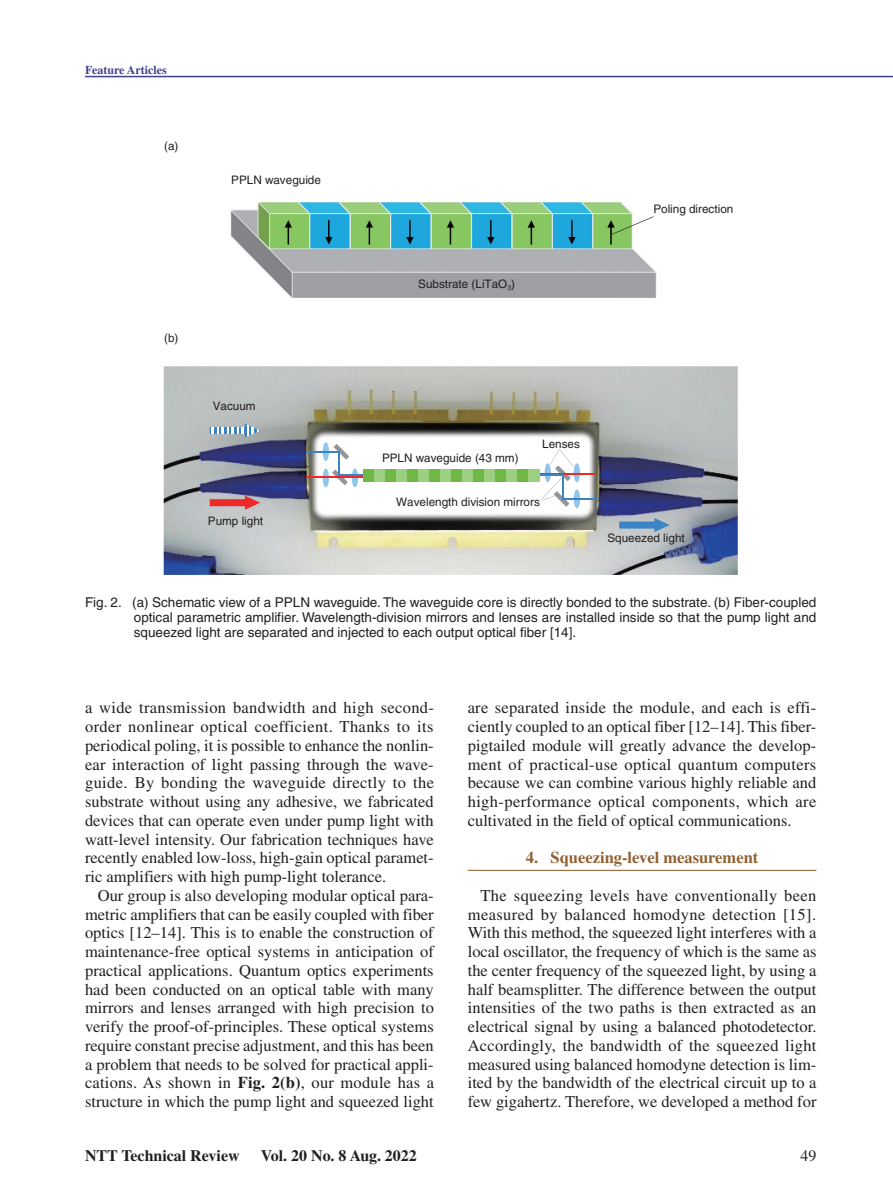
<style>
.page{position:relative;width:893px;height:1191px;background:#fff}
.page>*{position:absolute;margin:0;border:0;box-sizing:border-box;transform-origin:0 0}
.t1{font:16.5px/18.8px "Times";color:#231f20;text-align:justify}
.t2{font:700 16.5px "Times";color:#906032}
.t3{font:700 15.9px "Times";color:#231f20}
.t4{font:15.9px "Times";color:#231f20}
.t5{font:13.5px/15px "Helvetica";color:#231f20;text-align:justify}
.t6{font:700 12px "Times";color:#413f8e}
.t7{font:11.7px "Helvetica";color:#231f20}
.s1{font-weight:700}
</style>
<div class="page">
<hr style="left:85px;top:76px;width:808px;height:1px;background:#413f8e">
<hr style="left:468px;top:869px;width:348px;height:2px;background:#906032">
<img style="left:231px;top:202px;width:425px;height:96px">
<img style="left:164px;top:366px;width:574px;height:209px">
<img style="left:306px;top:425px;width:295px;height:101px">
<div style="left:352px;top:468px;width:6px;height:19px;background:#91c6eb;border-radius:50%"></div>
<div style="left:323px;top:468px;width:6px;height:19px;background:#91c6eb;border-radius:50%"></div>
<div style="left:323px;top:442px;width:6px;height:19px;background:#91c6eb;border-radius:50%"></div>
<hr style="left:306px;top:476px;width:57px;height:2px;background:#ee2a29">
<hr style="left:306px;top:451px;width:34px;height:1px;background:#3b84c5">
<svg style="left:332px;top:444px;width:17px;height:41px"></svg>
<hr style="left:340px;top:474px;width:23px;height:2px;background:#3b84c5">
<div style="left:574px;top:463px;width:6px;height:19px;background:#91c6eb;border-radius:50%"></div>
<div style="left:574px;top:489px;width:6px;height:19px;background:#91c6eb;border-radius:50%"></div>
<hr style="left:539px;top:473px;width:57px;height:1px;background:#ee2a29">
<hr style="left:563px;top:498px;width:33px;height:1px;background:#3b84c5">
<hr style="left:539px;top:474px;width:24px;height:2px;background:#3b84c5">
<div style="left:363px;top:469px;width:11px;height:13px;background:#70b845"></div>
<div style="left:374px;top:469px;width:11px;height:13px;background:#9ccf7f"></div>
<div style="left:385px;top:469px;width:11px;height:13px;background:#70b845"></div>
<div style="left:396px;top:469px;width:11px;height:13px;background:#9ccf7f"></div>
<div style="left:407px;top:469px;width:11px;height:13px;background:#70b845"></div>
<div style="left:418px;top:469px;width:11px;height:13px;background:#9ccf7f"></div>
<div style="left:429px;top:469px;width:11px;height:13px;background:#70b845"></div>
<div style="left:440px;top:469px;width:11px;height:13px;background:#9ccf7f"></div>
<div style="left:451px;top:469px;width:11px;height:13px;background:#70b845"></div>
<div style="left:462px;top:469px;width:11px;height:13px;background:#9ccf7f"></div>
<div style="left:473px;top:469px;width:11px;height:13px;background:#70b845"></div>
<div style="left:484px;top:469px;width:11px;height:13px;background:#9ccf7f"></div>
<div style="left:495px;top:469px;width:11px;height:13px;background:#70b845"></div>
<div style="left:506px;top:469px;width:11px;height:13px;background:#9ccf7f"></div>
<div style="left:517px;top:469px;width:11px;height:13px;background:#70b845"></div>
<div style="left:528px;top:469px;width:11px;height:13px;background:#9ccf7f"></div>
<svg style="left:541px;top:449px;width:33px;height:58px"></svg>
<svg style="left:210px;top:495px;width:50px;height:15px"></svg>
<svg style="left:210px;top:423px;width:50px;height:14px"></svg>
<svg style="left:619px;top:518px;width:51px;height:14px"></svg>
<svg style="left:612px;top:216px;width:42px;height:19px"></svg>
<p class="t6" style="left:85px;top:63px;width:83px">Feature Articles</p>
<p class="t7" style="left:164px;top:139px;width:16px">(a)</p>
<p class="t7" style="left:231px;top:173px;width:91px">PPLN waveguide</p>
<p class="t7" style="left:164px;top:331px;width:16px">(b)</p>
<p class="t7" style="left:213px;top:399px;width:44px">Vacuum</p>
<p class="t7" style="left:208px;top:514px;width:57px">Pump light</p>
<p class="t7" style="left:418px;top:277px;width:98px">Substrate (LiTaO<sub>3</sub>)</p>
<p class="t7" style="left:653px;top:202px;width:81px">Poling direction</p>
<p class="t7" style="left:382px;top:451px;width:138px">PPLN waveguide (43 mm)</p>
<p class="t7" style="left:542px;top:437px;width:39px">Lenses</p>
<p class="t7" style="left:396px;top:495px;width:145px">Wavelength division mirrors</p>
<p class="t7" style="left:607px;top:531px;width:79px">Squeezed light</p>
<p class="t5" style="left:134px;top:594px;width:684px;text-indent:-49px">Fig. 2. (a) Schematic view of a PPLN waveguide. The waveguide core is directly bonded to the substrate. (b) Fiber-coupled optical parametric amplifier. Wavelength-division mirrors and lenses are installed inside so that the pump light and squeezed light are separated and injected to each output optical fiber [14].</p>
<p class="t1" style="left:85px;top:698px;width:350px">a wide transmission bandwidth and high second&shy;order nonlinear optical coefficient. Thanks to its periodical poling, it is possible to enhance the nonlin&shy;ear interaction of light passing through the wave&shy;guide. By bonding the waveguide directly to the substrate without using any adhesive, we fabricated devices that can operate even under pump light with watt-level intensity. Our fabrication techniques have recently enabled low-loss, high-gain optical paramet&shy;ric amplifiers with high pump-light tolerance.</p>
<p class="t1" style="left:85px;top:886px;width:350px;text-indent:13px">Our group is also developing modular optical para&shy;metric amplifiers that can be easily coupled with fiber optics [12–14]. This is to enable the construction of maintenance-free optical systems in anticipation of practical applications. Quantum optics experiments had been conducted on an optical table with many mirrors and lenses arranged with high precision to verify the proof-of-principles. These optical systems require constant precise adjustment, and this has been a problem that needs to be solved for practical appli&shy;cations. As shown in <span class="s1">Fig. 2(b)</span>, our module has a structure in which the pump light and squeezed light</p>
<p class="t1" style="left:468px;top:698px;width:350px">are separated inside the module, and each is effi&shy;ciently coupled to an optical fiber [12–14]. This fiber&shy;pigtailed module will greatly advance the develop&shy;ment of practical-use optical quantum computers because we can combine various highly reliable and high-performance optical components, which are cultivated in the field of optical communications.</p>
<p class="t2" style="left:526px;top:848px;width:234px">4. Squeezing-level measurement</p>
<p class="t1" style="left:468px;top:886px;width:350px;text-indent:13px">The squeezing levels have conventionally been measured by balanced homodyne detection [15].<br>With this method, the squeezed light interferes with a local oscillator, the frequency of which is the same as the center frequency of the squeezed light, by using a half beamsplitter. The difference between the output intensities of the two paths is then extracted as an electrical signal by using a balanced photodetector.<br>Accordingly, the bandwidth of the squeezed light measured using balanced homodyne detection is lim&shy;ited by the bandwidth of the electrical circuit up to a few gigahertz. Therefore, we developed a method for</p>
<p class="t3" style="left:85px;top:1146px;width:156px">NTT Technical Review</p>
<p class="t3" style="left:261px;top:1146px;width:157px">Vol. 20 No. 8 Aug. 2022</p>
<p class="t4" style="left:800px;top:1146px;width:17px">49</p>
</div>
